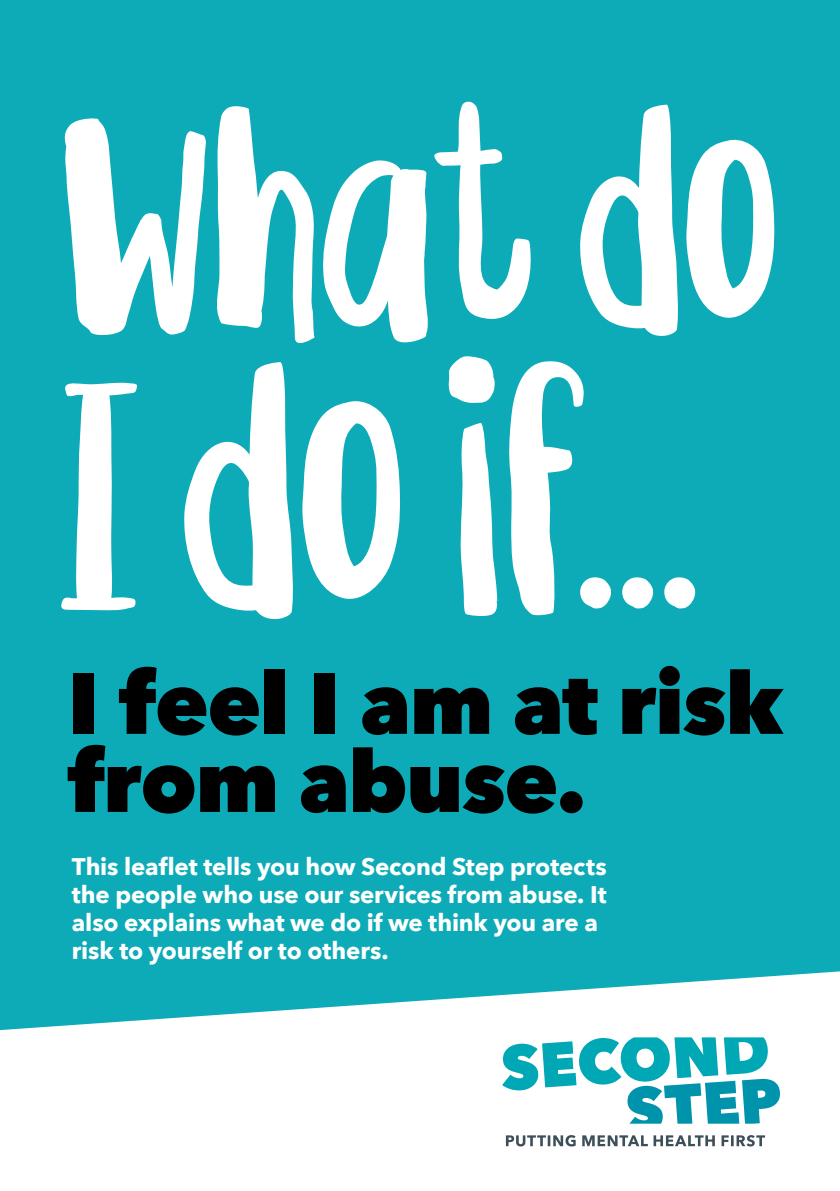
<style>
.page{position:relative;width:840px;height:1191px;background:#fff}
.page>*{position:absolute;margin:0;border:0;box-sizing:border-box;transform-origin:0 0}
.t1{font:320.8px "Quickfox";letter-spacing:.065em;color:#fff}
.t2{font:288.8px "Quickfox";color:#fff}
.t3{font:800 85.4px/78px "Avenir Next";letter-spacing:-.015em;color:#000}
.t4{font:700 24px/28px "Avenir Next";letter-spacing:-.005em;color:#fff}
</style>
<div class="page">
<div style="left:0;top:0;width:839px;height:1054px;background:#0dabb7"></div>
<svg style="left:0;top:971px;width:839px;height:176px;fill:#fff"></svg>
<svg style="left:502px;top:1037px;width:277px;height:86px"></svg>
<svg style="left:505px;top:1135px;width:259px;height:11px"></svg>
<h2 class="t2" style="left:57px;top:18px;width:723px">What do</h2>
<h1 class="t1" style="left:57px;top:266px;width:645px">Idoif...</h1>
<h3 class="t3" style="left:68px;top:664px;width:716px">I feel I am at risk from abuse.</h3>
<p class="t4" style="left:72px;top:852px;width:536px">This leaflet tells you how Second Step protects the people who use our services from abuse. It also explains what we do if we think you are a risk to yourself or to others.</p>
</div>
